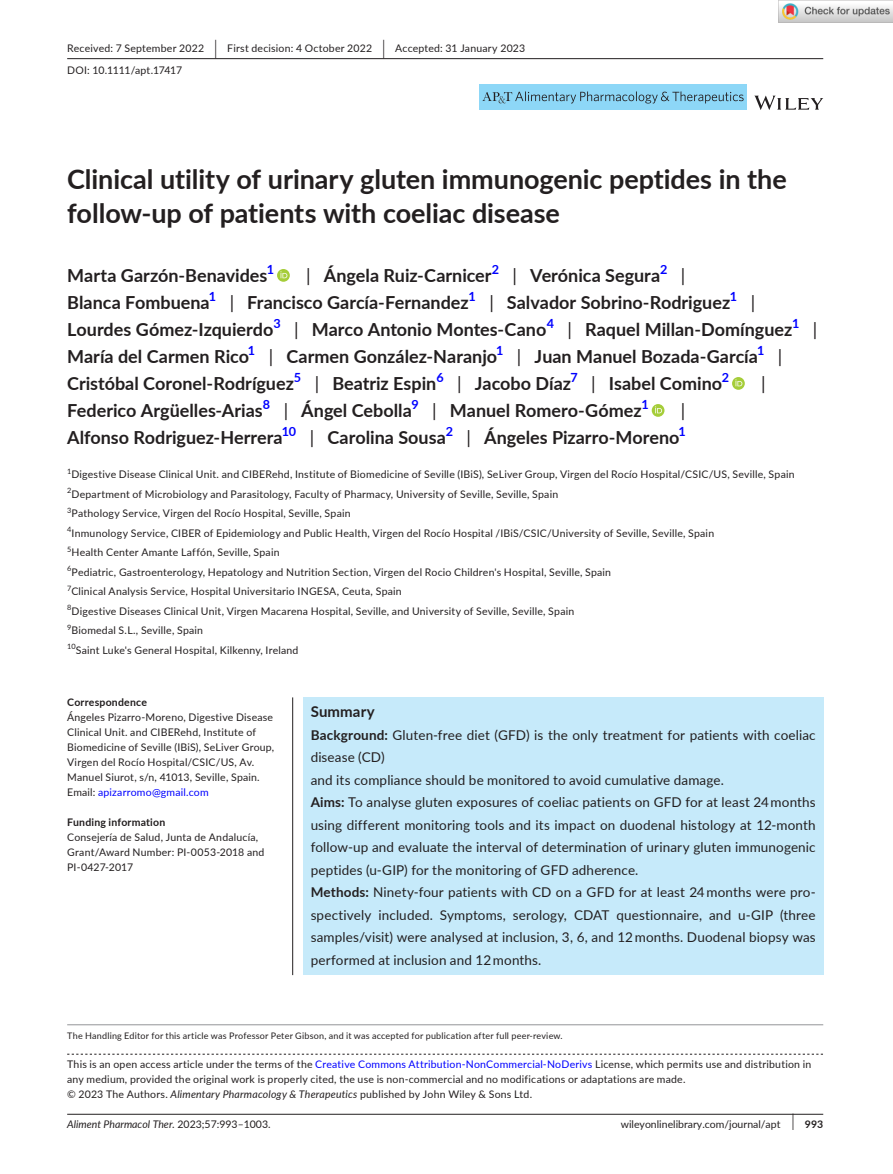
<style>
.page{position:relative;width:893px;height:1174px;background:#fff}
.page>*{position:absolute;margin:0;border:0;box-sizing:border-box;transform-origin:0 0}
.t1{font:700 27px/34.5px "Lato";letter-spacing:-.005em;color:#231f20}
.t2{font:700 18px/27px "Lato";color:#231f20}
.t3{font:18px "Lato";color:#231f20}
.t4{font:700 15px "Lato";letter-spacing:.01em;color:#231f20}
.t5{font:13.5px/22.5px "Lato";letter-spacing:.01em;color:#231f20}
.t6{font:10.5px/19.5px "Lato";letter-spacing:.02em;color:#231f20}
.t7{font:italic 10.5px "Lato";color:#231f20}
.t8{font:10.5px "Lato";color:#231f20}
.t9{font:700 10.5px "Lato";letter-spacing:.02em;color:#231f20}
.t10{font:9px "Lato";letter-spacing:.025em;color:#231f20}
.s1{font-size:19.65px}
.s2{font-weight:400}
.s3{color:#00f}
.s4{font-weight:700}
.s5{font-style:italic}
.s6{font-style:normal}
.s7{font-size:17.4px}
</style>
<div class="page">
<hr style="left:67px;top:1113px;width:756px;height:1px;background:#231f20">
<svg style="left:754px;top:96px;width:69px;height:14px"></svg>
<div style="left:480px;top:84px;width:267px;height:26px;background:#8dd7f7"></div>
<svg style="left:482px;top:91px;width:262px;height:13px"></svg>
<hr style="left:67px;top:58px;width:756px;height:1px;background:#231f20">
<svg style="left:277px;top:269px;width:13px;height:13px"></svg>
<svg style="left:280px;top:271px;width:7px;height:7px"></svg>
<svg style="left:732px;top:377px;width:13px;height:13px"></svg>
<svg style="left:735px;top:379px;width:7px;height:7px"></svg>
<svg style="left:652px;top:404px;width:12px;height:13px"></svg>
<svg style="left:655px;top:406px;width:7px;height:7px"></svg>
<svg style="left:67px;top:1053px;width:756px;height:1px"></svg>
<hr style="left:67px;top:1024px;width:756px;height:1px;background:#939598">
<div style="left:303px;top:697px;width:520px;height:278px;background:#c6eafa"></div>
<hr style="left:292px;top:697px;width:1px;height:278px;background:#231f20">
<img style="left:779px;top:0;width:114px;height:23px">
<p class="t6" style="left:67px;top:37px;width:459px;line-height:21.8px">Received: 7 September 2022 <span class="s1">|</span> First decision: 4 October 2022 <span class="s1">|</span> Accepted: 31 January 2023<br>DOI: 10.1111/apt.17417</p>
<h1 class="t1" style="left:67px;top:160px;width:721px">Clinical utility of urinary gluten immunogenic peptides in the follow-up of patients with coeliac disease</h1>
<h2 class="t2" style="left:67px;top:261px;width:208px">Marta Garzón-Benavides<sup>1</sup></h2>
<p class="t2" style="left:67px;top:261px;width:752px;text-indent:239px"><span class="s2">|</span> Ángela Ruiz-Carnicer<sup>2</sup> <span class="s2">|</span> Verónica Segura<sup>2</sup> <span class="s2">|<br></span>Blanca Fombuena<sup>1</sup> <span class="s2">|</span> Francisco García-Fernandez<sup>1</sup> <span class="s2">|</span> Salvador Sobrino-Rodriguez<sup>1</sup> <span class="s2">| </span>Lourdes Gómez-Izquierdo<sup>3</sup> <span class="s2">|</span> Marco Antonio Montes-Cano<sup>4</sup> <span class="s2">|</span> Raquel Millan-Domínguez<sup>1</sup> <span class="s2">| </span>María del Carmen Rico<sup>1</sup> <span class="s2">|</span> Carmen González-Naranjo<sup>1</sup> <span class="s2">|</span> Juan Manuel Bozada-García<sup>1</sup> <span class="s2">| </span>Cristóbal Coronel-Rodríguez<sup>5</sup> <span class="s2">|</span> Beatriz Espin<sup>6</sup> <span class="s2">|</span> Jacobo Díaz<sup>7</sup> <span class="s2">|</span> Isabel Comino<sup>2</sup></p>
<h2 class="t3" style="left:761px;top:370px;width:6px">|</h2>
<h2 class="t2" style="left:67px;top:396px;width:583px">Federico Argüelles-Arias<sup>8</sup> <span class="s2">|</span> Ángel Cebolla<sup>9</sup> <span class="s2">|</span> Manuel Romero-Gómez<sup>1</sup></h2>
<h2 class="t2" style="left:67px;top:396px;width:620px;text-align:right"><span class="s2">|<br></span>Alfonso Rodriguez-Herrera<sup>10</sup> <span class="s2">|</span> Carolina Sousa<sup>2</sup> <span class="s2">|</span> Ángeles Pizarro-Moreno<sup>1</sup></h2>
<p class="t6" style="left:67px;top:464px;width:729px"><sup>1</sup>Digestive Disease Clinical Unit. and CIBERehd, Institute of Biomedicine of Seville (IBiS), SeLiver Group, Virgen del Rocío Hospital/CSIC/US, Seville, Spain <sup>2</sup>Department of Microbiology and Parasitology, Faculty of Pharmacy, University of Seville, Seville, Spain<br><sup>3</sup>Pathology Service, Virgen del Rocío Hospital, Seville, Spain<br><sup>4</sup>Inmunology Service, CIBER of Epidemiology and Public Health, Virgen del Rocío Hospital /IBiS/CSIC/University of Seville, Seville, Spain<br><sup>5</sup>Health Center Amante Laffón, Seville, Spain<br><sup>6</sup>Pediatric, Gastroenterology, Hepatology and Nutrition Section, Virgen del Rocio Children's Hospital, Seville, Spain<br><sup>7</sup>Clinical Analysis Service, Hospital Universitario INGESA, Ceuta, Spain<br><sup>8</sup>Digestive Diseases Clinical Unit, Virgen Macarena Hospital, Seville, and University of Seville, Seville, Spain<br><sup>9</sup>Biomedal S.L., Seville, Spain<br><sup>10</sup>Saint Luke's General Hospital, Kilkenny, Ireland</p>
<p class="t9" style="left:67px;top:694px;width:81px">Correspondence</p>
<p class="t6" style="left:67px;top:709px;width:209px;line-height:15px">Ángeles Pizarro-Moreno, Digestive Disease Clinical Unit. and CIBERehd, Institute of Biomedicine of Seville (IBiS), SeLiver Group, Virgen del Rocío Hospital/CSIC/US, Av.<br>Manuel Siurot, s/n, 41013, Seville, Spain.<br>Email: <span class="s3">apizarromo@gmail.com</span></p>
<p class="t9" style="left:67px;top:814px;width:100px">Funding information</p>
<p class="t6" style="left:67px;top:829px;width:199px;line-height:15px">Consejería de Salud, Junta de Andalucía,<br>Grant/Award Number: PI-0053-2018 and<br>PI-0427-2017</p>
<h3 class="t4" style="left:311px;top:700px;width:66px">Summary</h3>
<p class="t5" style="left:311px;top:723px;width:507px"><span class="s4">Background:</span> Gluten-free diet (GFD) is the only treatment for patients with coeliac disease (CD)<br>and its compliance should be monitored to avoid cumulative damage.<br><span class="s4">Aims:</span> To analyse gluten exposures of coeliac patients on GFD for at least 24 months using different monitoring tools and its impact on duodenal histology at 12-month follow-up and evaluate the interval of determination of urinary gluten immunogenic peptides (u-GIP) for the monitoring of GFD adherence.<br><span class="s4">Methods:</span> Ninety-four patients with CD on a GFD for at least 24 months were pro&shy;spectively included. Symptoms, serology, CDAT questionnaire, and u-GIP (three samples/visit) were analysed at inclusion, 3, 6, and 12 months. Duodenal biopsy was performed at inclusion and 12 months.</p>
<p class="t10" style="left:67px;top:1029px;width:497px">The Handling Editor for this article was Professor Peter Gibson, and it was accepted for publication after full peer-review.</p>
<p class="t6" style="left:67px;top:1056px;width:746px;line-height:15px">This is an open access article under the terms of the <span class="s3">Creative Commons Attribution-NonCommercial-NoDerivs</span> License, which permits use and distribution in any medium, provided the original work is properly cited, the use is non-commercial and no modifications or adaptations are made.<br>© 2023 The Authors. <span class="s5">Alimentary Pharmacology &amp; Therapeutics</span> published by John Wiley &amp; Sons Ltd.</p>
<p class="t7" style="left:67px;top:1116px;width:205px">Aliment Pharmacol Ther. <span class="s6">2023;57:993–1003.</span></p>
<p class="t8" style="left:621px;top:1116px;width:204px">wileyonlinelibrary.com/journal/apt <span class="s7">|</span> <span class="s4">993</span></p>
</div>
